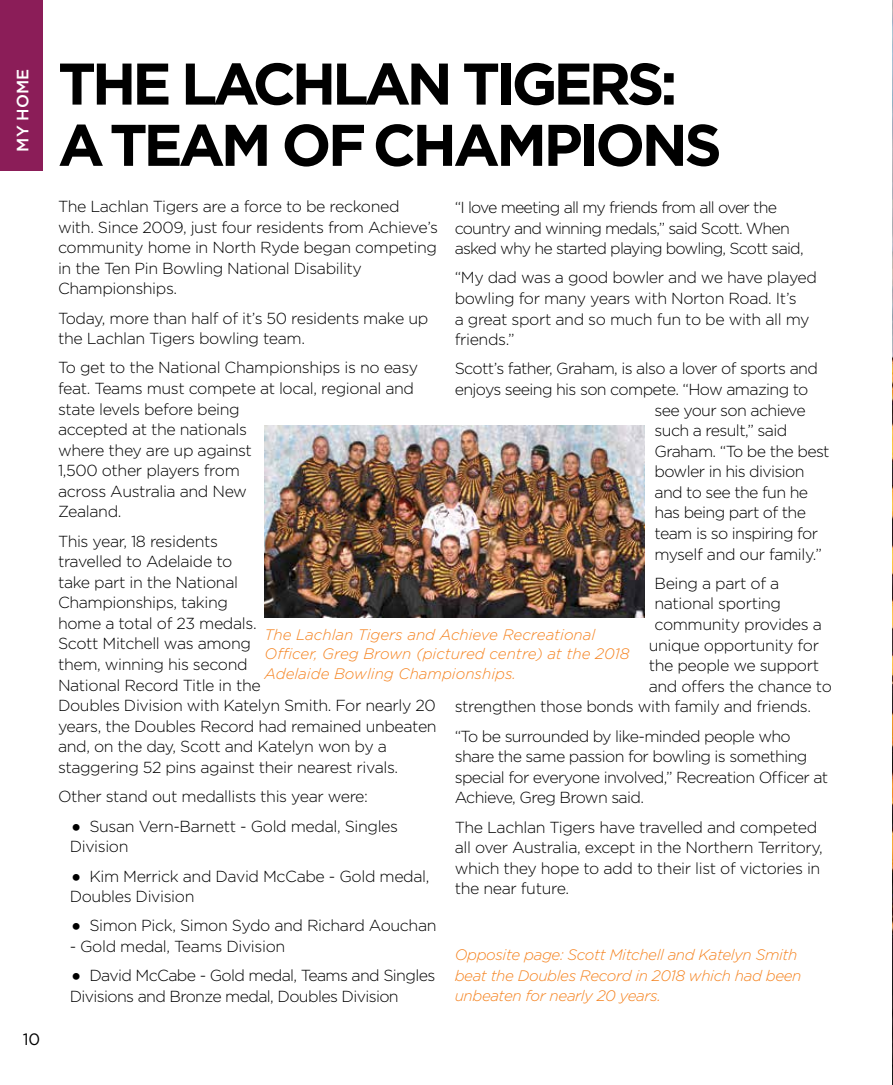
<style>
.page{position:relative;width:893px;height:1085px;background:#fff}
.page>*{position:absolute;margin:0;border:0;box-sizing:border-box;transform-origin:0 0}
.t1{font:700 58.65px/61.2px "Gotham";letter-spacing:-.07em;color:#000}
.t2{font:500 16.5px "Gotham";color:#fff}
.t3{font:16.5px "Gotham";color:#000}
.t4{font:300 16.05px/20.5px "Gotham";letter-spacing:-.025em;color:#000}
.t5{font:300 16.05px/20.5px "Gotham";letter-spacing:-.05em;color:#000}
.t6{font:italic 300 15.15px/19.2px "Gotham";color:#f58320}
.t7{font:italic 300 15.15px/20.5px "Gotham";letter-spacing:-.025em;color:#f58320}
.s1{font-size:27.45px}
</style>
<div class="page">
<img style="left:265px;top:426px;width:380px;height:191px">
<img style="left:892px;top:1px;width:1px;height:1083px">
<div style="left:0;top:0;width:42px;height:171px;background:#8b1d58"></div>
<p class="t2" style="left:13px;top:151px;width:84px;rotate:-90deg">MY HOME</p>
<p class="t3" style="left:23px;top:1029px;width:19px">10</p>
<h1 class="t1" style="left:58px;top:53px;width:665px">THE LACHLAN TIGERS:<br>A TEAM OF CHAMPIONS</h1>
<p class="t4" style="left:58px;top:195px;width:382px">The Lachlan Tigers are a force to be reckoned with. Since 2009, just four residents from Achieve’s community home in North Ryde began competing in the Ten Pin Bowling National Disability Championships.</p>
<p class="t4" style="left:58px;top:307px;width:372px">Today, more than half of it’s 50 residents make up the Lachlan Tigers bowling team.</p>
<p class="t4" style="left:58px;top:357px;width:362px">To get to the National Championships is no easy feat. Teams must compete at local, regional and state levels before being<br>accepted at the nationals<br>where they are up against<br>1,500 other players from<br>across Australia and New<br>Zealand.</p>
<p class="t4" style="left:58px;top:530px;width:380px">This year, 18 residents<br>travelled to Adelaide to<br>take part in the National<br>Championships, taking<br>home a total of 23 medals.<br>Scott Mitchell was among<br>them, winning his second<br>National Record Title in the<br>Doubles Division with Katelyn Smith. For nearly 20 years, the Doubles Record had remained unbeaten and, on the day, Scott and Katelyn won by a staggering 52 pins against their nearest rivals.</p>
<p class="t4" style="left:58px;top:785px;width:312px">Other stand out medallists this year were:</p>
<p class="t4" style="left:70px;top:815px;width:330px"><span class="s1">•</span> Susan Vern-Barnett - Gold medal, Singles<br>Division</p>
<p class="t4" style="left:70px;top:865px;width:361px"><span class="s1">•</span> Kim Merrick and David McCabe - Gold medal,<br>Doubles Division</p>
<p class="t4" style="left:70px;top:914px;width:368px"><span class="s1">•</span> Simon Pick, Simon Sydo and Richard Aouchan</p>
<p class="t4" style="left:70px;top:935px;width:217px">- Gold medal, Teams Division</p>
<p class="t4" style="left:70px;top:964px;width:367px"><span class="s1">•</span> David McCabe - Gold medal, Teams and Singles<br>Divisions and Bronze medal, Doubles Division</p>
<p class="t5" style="left:455px;top:197px;width:350px">“I love meeting all my friends from all over the country and winning medals,” said Scott. When asked why he started playing bowling, Scott said,</p>
<p class="t4" style="left:455px;top:267px;width:364px">“My dad was a good bowler and we have played bowling for many years with Norton Road. It’s<br>a great sport and so much fun to be with all my friends.”</p>
<p class="t4" style="left:455px;top:358px;width:365px">Scott’s father, Graham, is also a lover of sports and</p>
<p class="t4" style="left:455px;top:378px;width:355px">enjoys seeing his son compete. “How amazing to</p>
<p class="t4" style="left:654px;top:399px;width:153px">see your son achieve</p>
<p class="t4" style="left:654px;top:419px;width:134px">such a result,” said</p>
<p class="t4" style="left:654px;top:440px;width:177px">Graham. “To be the best</p>
<p class="t4" style="left:654px;top:461px;width:152px">bowler in his division</p>
<p class="t4" style="left:654px;top:481px;width:155px">and to see the fun he</p>
<p class="t4" style="left:654px;top:502px;width:153px">has being part of the</p>
<p class="t4" style="left:654px;top:522px;width:165px">team is so inspiring for</p>
<p class="t4" style="left:654px;top:543px;width:169px">myself and our family.”</p>
<p class="t4" style="left:654px;top:572px;width:126px">Being a part of a</p>
<p class="t4" style="left:654px;top:593px;width:128px">national sporting</p>
<p class="t4" style="left:654px;top:613px;width:169px">community provides a</p>
<p class="t4" style="left:649px;top:634px;width:172px">unique opportunity for</p>
<p class="t4" style="left:649px;top:654px;width:172px">the people we support</p>
<p class="t4" style="left:649px;top:675px;width:185px">and offers the chance to</p>
<p class="t4" style="left:455px;top:695px;width:358px">strengthen those bonds with family and friends.</p>
<p class="t4" style="left:455px;top:725px;width:375px">“To be surrounded by like-minded people who share the same passion for bowling is something special for everyone involved,” Recreation Officer at Achieve, Greg Brown said.</p>
<p class="t4" style="left:455px;top:816px;width:370px">The Lachlan Tigers have travelled and competed all over Australia, except in the Northern Territory, which they hope to add to their list of victories in the near future.</p>
<p class="t6" style="left:265px;top:624px;width:366px">The Lachlan Tigers and Achieve Recreational<br>Officer, Greg Brown (pictured centre) at the 2018<br>Adelaide Bowling Championships.</p>
<p class="t7" style="left:455px;top:944px;width:348px">Opposite page: Scott Mitchell and Katelyn Smith beat the Doubles Record in 2018 which had been unbeaten for nearly 20 years.</p>
</div>
